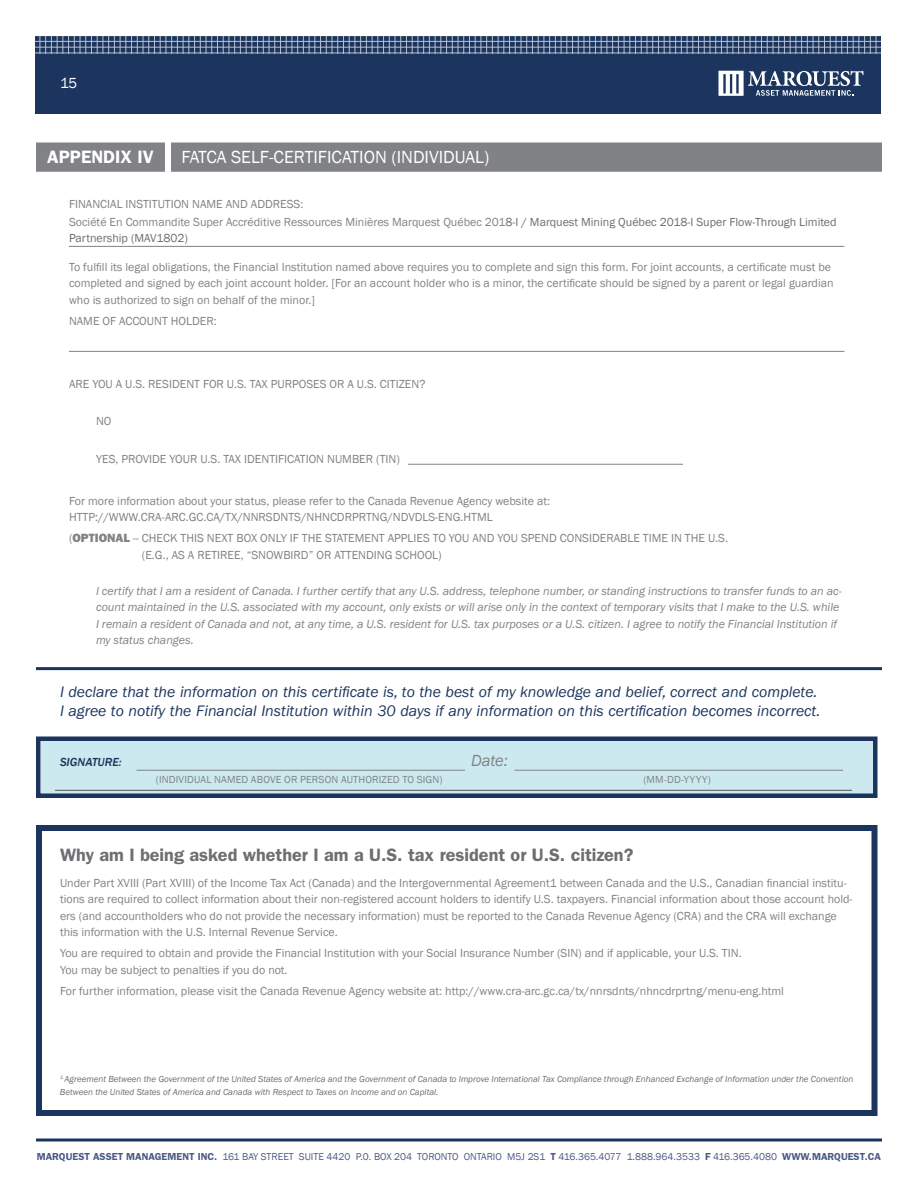
<style>
.page{position:relative;width:918px;height:1188px;background:#fff}
.page>*{position:absolute;margin:0;border:0;box-sizing:border-box;transform-origin:0 0}
.t1{font:600 18px "Franklin Gothic";color:#6d6e71}
.t2{font:18px "Franklin Gothic";color:#fff}
.t3{font:600 18px "Franklin Gothic";color:#fff}
.t4{font:italic 16.5px "Franklin Gothic";color:#808285}
.t5{font:italic 15.75px/18.9px "Franklin Gothic";color:#1c355e}
.t6{font:15px "Franklin Gothic";color:#fff}
.t7{font:12px/16.5px "Franklin Gothic";color:#808285}
.t8{font:italic 12px/16.5px "Franklin Gothic";color:#808285}
.t9{font:12px/16.5px "Franklin Gothic";color:#6d6e71}
.t10{font:italic 500 12px "Franklin Gothic";color:#1c355e}
.t11{font:10.5px "Franklin Gothic";letter-spacing:.015em;color:#808285}
.t12{font:10.2px "Franklin Gothic";color:#4b5a87}
.t13{font:italic 9px/13.5px "Franklin Gothic";color:#6d6e71}
.s1{color:#808285}
.s2{font-weight:800}
.s3{font-weight:600}
</style>
<div class="page">
<div style="left:35px;top:36px;width:846px;height:78px;background:#1c355e"></div>
<hr style="left:34px;top:53px;width:847px;height:1px;background:#fff">
<hr style="left:34px;top:58px;width:847px;height:1px;background:#fff">
<hr style="left:34px;top:64px;width:847px;height:1px;background:#fff">
<hr style="left:34px;top:70px;width:847px;height:1px;background:#fff">
<hr style="left:34px;top:76px;width:847px;height:1px;background:#fff">
<hr style="left:34px;top:81px;width:847px;height:1px;background:#fff">
<hr style="left:34px;top:87px;width:847px;height:1px;background:#fff">
<hr style="left:34px;top:93px;width:847px;height:1px;background:#fff">
<hr style="left:34px;top:99px;width:847px;height:1px;background:#fff">
<hr style="left:34px;top:105px;width:847px;height:1px;background:#fff">
<hr style="left:34px;top:110px;width:847px;height:1px;background:#fff">
<svg style="left:35px;top:36px;width:846px;height:17px"></svg>
<svg style="left:719px;top:71px;width:145px;height:25px"></svg>
<svg style="left:36px;top:1138px;width:846px;height:4px;background:#546786"></svg>
<div style="left:41px;top:740px;width:833px;height:56px;background:#cbe9ee"></div>
<hr style="left:55px;top:790px;width:797px;height:1px;background:#58595b">
<div style="left:36px;top:736px;width:842px;height:62px;border:4px solid #1c355e"></div>
<hr style="left:69px;top:246px;width:775px;height:1px;background:#808285">
<hr style="left:408px;top:464px;width:275px;height:1px;background:#808285">
<hr style="left:69px;top:351px;width:775px;height:1px;background:#808285">
<div style="left:36px;top:825px;width:842px;height:291px;border:6px solid #1c355e"></div>
<hr style="left:36px;top:667px;width:846px;height:3px;background:#1c355e">
<hr style="left:136px;top:770px;width:329px;height:1px;background:#808285">
<hr style="left:514px;top:770px;width:329px;height:1px;background:#808285">
<div style="left:36px;top:142px;width:129px;height:30px;background:#808285"></div>
<div style="left:171px;top:142px;width:711px;height:30px;background:#808285"></div>
<p class="t6" style="left:60px;top:73px;width:19px">15</p>
<h1 class="t3" style="left:47px;top:146px;width:108px">APPENDIX IV</h1>
<h1 class="t2" style="left:181px;top:146px;width:309px">FATCA SELF-CERTIFICATION (INDIVIDUAL)</h1>
<p class="t7" style="left:69px;top:196px;width:236px">FINANCIAL INSTITUTION NAME AND ADDRESS:</p>
<p class="t9" style="left:69px;top:214px;width:769px"><span class="s1">Société En Commandite Super Accréditive Ressources Minières Marquest Québec 201</span>8-I / Marquest Mining Québec 2018-I Super Flow-Through Limited<br>Partnership (MAV1802)</p>
<p class="t7" style="left:69px;top:259px;width:766px">To fulfill its legal obligations, the Financial Institution named above requires you to complete and sign this form. For joint accounts, a certificate must be completed and signed by each joint account holder. [For an account holder who is a minor, the certificate should be signed by a parent or legal guardian who is authorized to sign on behalf of the minor.]</p>
<p class="t7" style="left:69px;top:313px;width:149px">NAME OF ACCOUNT HOLDER:</p>
<p class="t7" style="left:69px;top:376px;width:358px">ARE YOU A U.S. RESIDENT FOR U.S. TAX PURPOSES OR A U.S. CITIZEN?</p>
<p class="t7" style="left:96px;top:413px;width:17px">NO</p>
<p class="t7" style="left:96px;top:451px;width:305px">YES, PROVIDE YOUR U.S. TAX IDENTIFICATION NUMBER (TIN)</p>
<p class="t7" style="left:69px;top:493px;width:483px">For more information about your status, please refer to the Canada Revenue Agency website at:<br>HTTP://WWW.CRA-ARC.GC.CA/TX/NNRSDNTS/NHNCDRPRTNG/NDVDLS-ENG.HTML</p>
<p class="t7" style="left:142px;top:530px;width:588px;text-indent:-73px">(<span class="s2">OPTIONAL</span> -- CHECK THIS NEXT BOX ONLY IF THE STATEMENT APPLIES TO YOU AND YOU SPEND CONSIDERABLE TIME IN THE U.S. (E.G., AS A RETIREE, “SNOWBIRD” OR ATTENDING SCHOOL)</p>
<p class="t8" style="left:96px;top:583px;width:747px">I certify that I am a resident of Canada. I further certify that any U.S. address, telephone number, or standing instructions to transfer funds to an ac&shy;count maintained in the U.S. associated with my account, only exists or will arise only in the context of temporary visits that I make to the U.S. while I remain a resident of Canada and not, at any time, a U.S. resident for U.S. tax purposes or a U.S. citizen. I agree to notify the Financial Institution if my status changes.</p>
<h3 class="t5" style="left:60px;top:682px;width:762px">I declare that the information on this certificate is, to the best of my knowledge and belief, correct and complete.<br>I agree to notify the Financial Institution within 30 days if any information on this certification becomes incorrect.</h3>
<p class="t10" style="left:60px;top:755px;width:63px">SIGNATURE:</p>
<h2 class="t4" style="left:471px;top:750px;width:38px">Date:</h2>
<p class="t11" style="left:156px;top:773px;width:288px">(INDIVIDUAL NAMED ABOVE OR PERSON AUTHORIZED TO SIGN)</p>
<p class="t11" style="left:643px;top:773px;width:69px">(MM-DD-YYYY)</p>
<h1 class="t1" style="left:60px;top:844px;width:575px">Why am I being asked whether I am a U.S. tax resident or U.S. citizen?</h1>
<p class="t7" style="left:60px;top:875px;width:794px">Under Part XVIII (Part XVIII) of the Income Tax Act (Canada) and the Intergovernmental Agreement1 between Canada and the U.S., Canadian financial institu&shy;tions are required to collect information about their non-registered account holders to identify U.S. taxpayers. Financial information about those account hold&shy;ers (and accountholders who do not provide the necessary information) must be reported to the Canada Revenue Agency (CRA) and the CRA will exchange this information with the U.S. Internal Revenue Service.</p>
<p class="t7" style="left:60px;top:945px;width:683px">You are required to obtain and provide the Financial Institution with your Social Insurance Number (SIN) and if applicable, your U.S. TIN.<br>You may be subject to penalties if you do not.</p>
<p class="t7" style="left:60px;top:983px;width:726px">For further information, please visit the Canada Revenue Agency website at: http://www.cra-arc.gc.ca/tx/nnrsdnts/nhncdrprtng/menu-eng.html</p>
<p class="t13" style="left:60px;top:1072px;width:795px"><sup>1</sup> Agreement Between the Government of the United States of America and the Government of Canada to Improve International Tax Compliance through Enhanced Exchange of Information under the Convention<br>Between the United States of America and Canada with Respect to Taxes on Income and on Capital.</p>
<p class="t12" style="left:37px;top:1150px;width:846px"><span class="s3">MARQUEST ASSET MANAGEMENT INC.</span> 161 BAY STREET SUITE 4420 P.0. BOX 204 TORONTO ONTARIO M5J 2S1 <span class="s3">T</span> 416.365.4077 1.888.964.3533 <span class="s3">F</span> 416.365.4080 <span class="s3">WWW.MARQUEST.CA</span></p>
</div>
